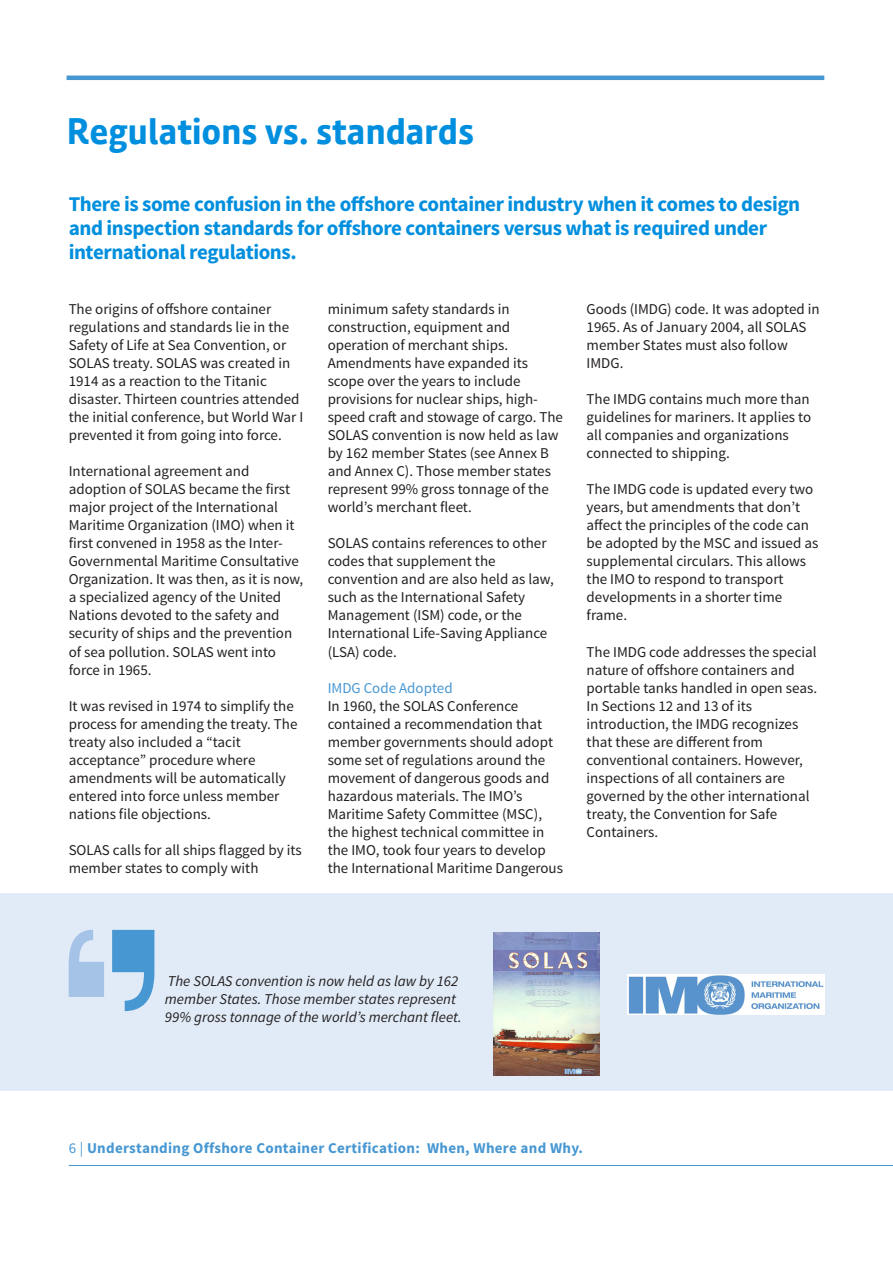
<style>
.page{position:relative;width:893px;height:1263px;background:#fff}
.page>*{position:absolute;margin:0;border:0;box-sizing:border-box;transform-origin:0 0}
.H4_-_Sub_l__blue{font:700 36px "Calmetta";letter-spacing:-.005em;color:#008fde}
.H3___Standfirst{font:700 21px/24px "Source Sans Pro";letter-spacing:-.02em;color:#008fde}
.t1{font:15px/18px "Source Sans Pro";color:#231f20}
.t2{font:italic 15px/18px "Source Sans Pro";color:#231f20}
.t3{font:700 15px "Source Sans Pro";letter-spacing:.02em;color:#4797d2}
.t4{font:15px "Source Sans Pro";color:#4797d2}
.s1{font-weight:400}
</style>
<div class="page">
<div style="left:0;top:893px;width:893px;height:198px;background:#e1ebf7"></div>
<hr style="left:69px;top:1165px;width:824px;height:1px;background:#4797d2">
<hr style="left:67px;top:76px;width:757px;height:4px;background:#4797d2">
<img style="left:627px;top:975px;width:197px;height:39px">
<img style="left:493px;top:932px;width:107px;height:144px">
<svg style="left:69px;top:930px;width:35px;height:67px"></svg>
<svg style="left:112px;top:930px;width:42px;height:81px"></svg>
<p class="H4_-_Sub_l__blue" style="left:67px;top:109px;width:409px">Regulations vs. standards</p>
<p class="H3___Standfirst" style="left:69px;top:193px;width:733px">There is some confusion in the offshore container industry when it comes to design and inspection standards for offshore containers versus what is required under international regulations.</p>
<p class="t1" style="left:69px;top:301px;width:236px">The origins of offshore container regulations and standards lie in the Safety of Life at Sea Convention, or SOLAS treaty. SOLAS was created in 1914 as a reaction to the Titanic disaster. Thirteen countries attended the initial conference, but World War I prevented it from going into force.</p>
<p class="t1" style="left:69px;top:463px;width:236px">International agreement and adoption of SOLAS became the first major project of the International Maritime Organization (IMO) when it first convened in 1958 as the Inter-Governmental Maritime Consultative Organization. It was then, as it is now, a specialized agency of the United Nations devoted to the safety and security of ships and the prevention of sea pollution. SOLAS went into force in 1965.</p>
<p class="t1" style="left:69px;top:697px;width:230px">It was revised in 1974 to simplify the process for amending the treaty. The treaty also included a “tacit acceptance” procedure where amendments will be automatically entered into force unless member nations file objections.</p>
<p class="t1" style="left:69px;top:841px;width:235px">SOLAS calls for all ships flagged by its member states to comply with</p>
<p class="t1" style="left:328px;top:301px;width:237px">minimum safety standards in construction, equipment and operation of merchant ships.<br>Amendments have expanded its scope over the years to include provisions for nuclear ships, high&shy;speed craft and stowage of cargo. The<br>SOLAS convention is now held as law by 162 member States (see Annex B and Annex C). Those member states represent 99% gross tonnage of the world’s merchant fleet.</p>
<p class="t1" style="left:328px;top:535px;width:228px">SOLAS contains references to other codes that supplement the convention and are also held as law, such as the International Safety<br>Management (ISM) code, or the<br>International Life-Saving Appliance (LSA) code.</p>
<p class="t4" style="left:328px;top:678px;width:127px">IMDG Code Adopted</p>
<p class="t1" style="left:328px;top:697px;width:237px">In 1960, the SOLAS Conference contained a recommendation that member governments should adopt some set of regulations around the movement of dangerous goods and hazardous materials. The IMO’s Maritime Safety Committee (MSC), the highest technical committee in the IMO, took four years to develop the International Maritime Dangerous</p>
<p class="t1" style="left:587px;top:301px;width:235px">Goods (IMDG) code. It was adopted in<br>1965. As of January 2004, all SOLAS member States must also follow<br>IMDG.</p>
<p class="t1" style="left:587px;top:391px;width:226px">The IMDG contains much more than guidelines for mariners. It applies to all companies and organizations connected to shipping.</p>
<p class="t1" style="left:587px;top:481px;width:233px">The IMDG code is updated every two years, but amendments that don’t affect the principles of the code can be adopted by the MSC and issued as supplemental circulars. This allows the IMO to respond to transport developments in a shorter time frame.</p>
<p class="t1" style="left:587px;top:643px;width:232px">The IMDG code addresses the special nature of offshore containers and portable tanks handled in open seas.<br>In Sections 12 and 13 of its introduction, the IMDG recognizes that these are different from conventional containers. However, inspections of all containers are governed by the other international treaty, the Convention for Safe<br>Containers.</p>
<p class="t2" style="left:165px;top:972px;width:298px">The SOLAS convention is now held as law by 162 member States. Those member states represent<br>99% gross tonnage of the world’s merchant fleet.</p>
<p class="t3" style="left:69px;top:1138px;width:516px"><span class="s1">6 |</span> Understanding Offshore Container Certification: When, Where and Why.</p>
</div>
